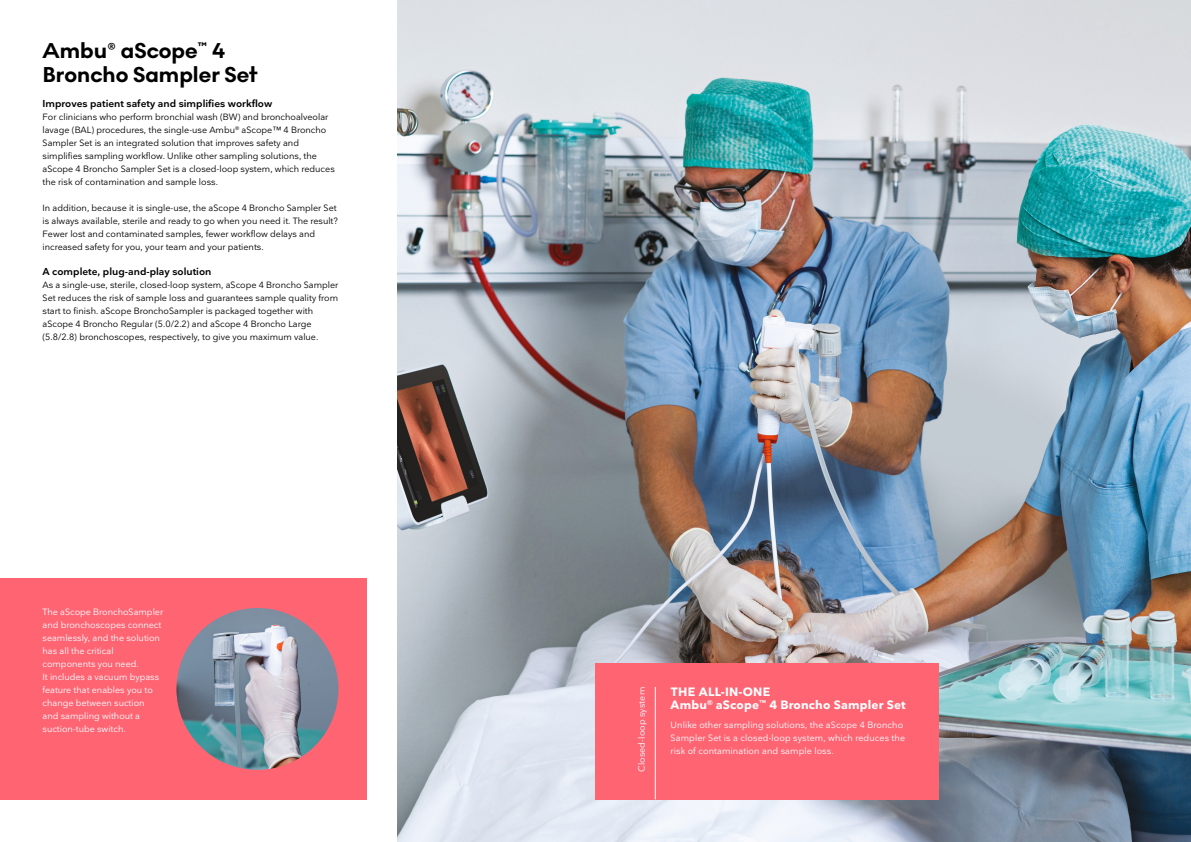
<style>
.page{position:relative;width:1191px;height:842px;background:#fff}
.page>*{position:absolute;margin:0;border:0;box-sizing:border-box;transform-origin:0 0}
.t1{font:700 22px/24px "Noir No 1";color:#000}
.t2{font:700 12px/13px "Nationale";letter-spacing:.01em;color:#fff}
.t3{font:600 10px "Nationale";color:#000}
.t4{font:9px/13px "Nationale";color:#000}
.t5{font:9px/13px "Nationale";color:#fff}
</style>
<div class="page">
<img style="left:397px;top:0;width:794px;height:842px">
<div style="left:0;top:578px;width:367px;height:221px;background:#ff6473"></div>
<div style="left:595px;top:663px;width:343px;height:136px;background:#ff6473"></div>
<img style="left:176px;top:608px;width:162px;height:162px;border-radius:81px">
<hr style="left:655px;top:687px;width:1px;height:112px;background:#fff">
<h1 class="t1" style="left:43px;top:39px;width:216px">Ambu® aScope<sup>™</sup> 4<br>Broncho Sampler Set</h1>
<p class="t3" style="left:43px;top:97px;width:231px">Improves patient safety and simplifies workflow</p>
<p class="t4" style="left:43px;top:110px;width:294px">For clinicians who perform bronchial wash (BW) and bronchoalveolar lavage (BAL) procedures, the single-use Ambu<sup>®</sup> aScope™ 4 Broncho Sampler Set is an integrated solution that improves safety and simplifies sampling workflow. Unlike other sampling solutions, the aScope 4 Broncho Sampler Set is a closed-loop system, which reduces the risk of contamination and sample loss.</p>
<p class="t4" style="left:43px;top:201px;width:297px">In addition, because it is single-use, the aScope 4 Broncho Sampler Set is always available, sterile and ready to go when you need it. The result?<br>Fewer lost and contaminated samples, fewer workflow delays and increased safety for you, your team and your patients.</p>
<p class="t3" style="left:43px;top:265px;width:170px">A complete, plug-and-play solution</p>
<p class="t4" style="left:43px;top:278px;width:297px">As a single-use, sterile, closed-loop system, aScope 4 Broncho Sampler Set reduces the risk of sample loss and guarantees sample quality from start to finish. aScope BronchoSampler is packaged together with aScope 4 Broncho Regular (5.0/2.2) and aScope 4 Broncho Large (5.8/2.8) bronchoscopes, respectively, to give you maximum value.</p>
<p class="t5" style="left:43px;top:605px;width:122px">The aScope BronchoSampler and bronchoscopes connect seamlessly, and the solution has all the critical components you need.<br>It includes a vacuum bypass feature that enables you to change between suction<br>and sampling without a suction-tube switch.</p>
<p class="t5" style="left:635px;top:772px;width:86px;rotate:-90deg">Closed-loop system</p>
<h2 class="t2" style="left:670px;top:685px;width:237px">THE ALL-IN-ONE<br>Ambu<sup>®</sup> aScope<sup>™</sup> 4 Broncho Sampler Set</h2>
<p class="t5" style="left:670px;top:718px;width:236px">Unlike other sampling solutions, the aScope 4 Broncho<br>Sampler Set is a closed-loop system, which reduces the risk of contamination and sample loss.</p>
</div>
